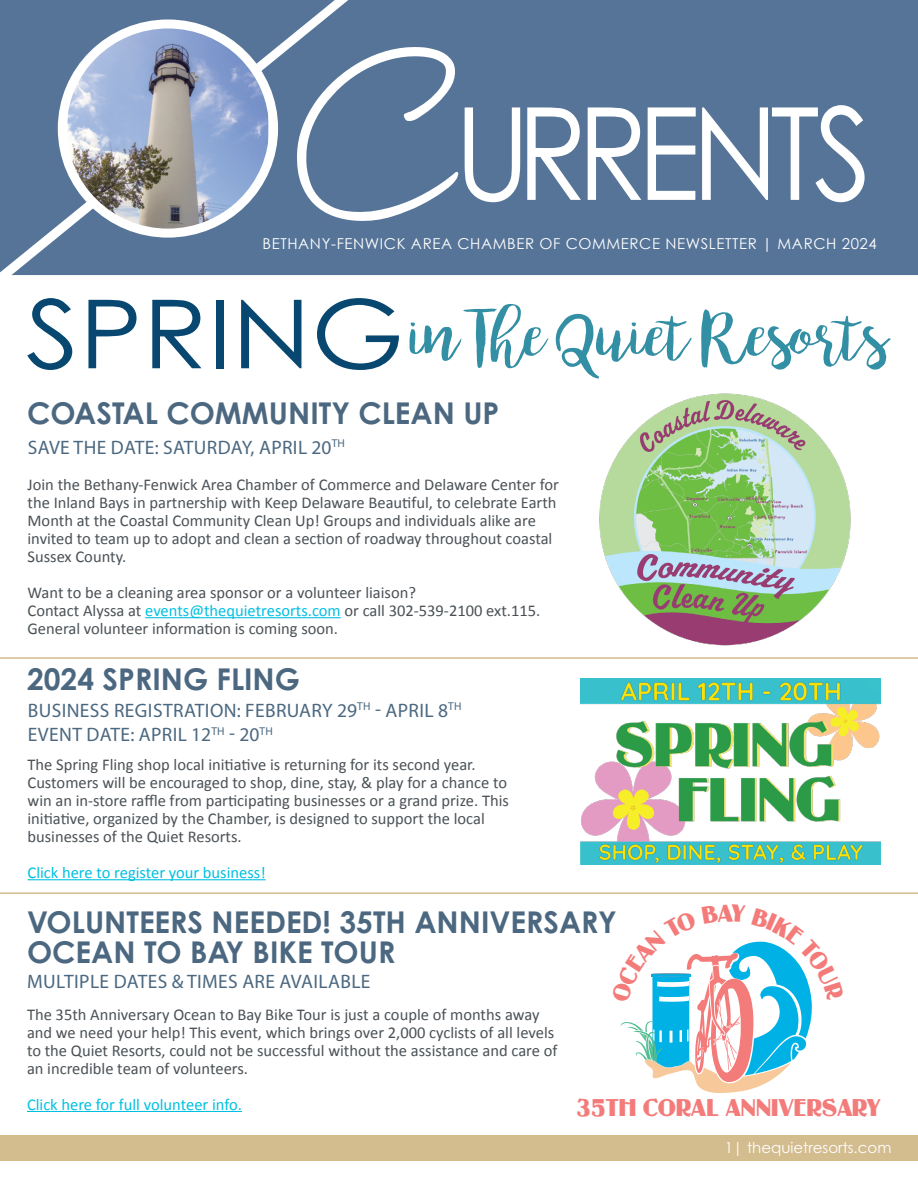
<style>
.page{position:relative;width:918px;height:1188px;background:#fff}
.page>*{position:absolute;margin:0;border:0;box-sizing:border-box;transform-origin:0 0}
.t1{font:64.65px "bromello";color:#328fa4;scale:1.12 1}
.t2{font:700 30px "Century Gothic Pro";color:#4b6880}
.t3{font:23.1px "Guanine";color:#f37b7a}
.t4{font:19.5px "Myriad Pro";letter-spacing:.02em;color:#4b6880}
.t5{font:16.5px/18px "Calibri";color:#4a5156}
.t6{font:16.5px "Calibri";color:#00c0e1}
.t7{font:15px "Century Gothic";letter-spacing:.04em;color:#fff}
.t8{font:15px "Century Gothic Pro";color:#fff}
.s1{font-family:"Century Gothic";font-size:95.25px;color:#084870}
.s2{color:#00c0e1}
</style>
<div class="page">
<hr style="left:145px;top:617px;width:196px;height:1px;background:#00c0e1">
<img style="left:580px;top:679px;width:300px;height:185px">
<hr style="left:28px;top:879px;width:238px;height:1px;background:#00c0e1">
<hr style="left:27px;top:1111px;width:215px;height:1px;background:#00c0e1">
<div style="left:0;top:1136px;width:918px;height:25px;background:#d3bc8e"></div>
<hr style="left:0;top:657px;width:918px;height:2px;background:#d3bc8e">
<div style="left:12px;top:0;width:906px;height:275px;background:#557498"></div>
<svg style="left:465px;top:105px;width:400px;height:97px"></svg>
<svg style="left:335px;top:47px;width:123px;height:174px;background:#6c87a6"></svg>
<div style="left:0;top:0;width:335px;height:272px;background:#557498"></div>
<img style="left:67px;top:24px;width:201px;height:209px">
<div style="left:58px;top:19px;width:220px;height:219px;border:9px solid #fff;border-radius:50%"></div>
<img style="left:588px;top:393px;width:282px;height:265px">
<hr style="left:0;top:892px;width:918px;height:2px;background:#d3bc8e">
<svg style="left:620px;top:941px;width:192px;height:152px"></svg>
<p class="t7" style="left:263px;top:233px;width:616px">BETHANY-FENWICK AREA CHAMBER OF COMMERCE NEWSLETTER | MARCH 2024</p>
<h1 class="t1" style="left:26px;top:296px;width:772px"><span class="s1">SPRING</span> in The Quiet Resorts</h1>
<h2 class="t2" style="left:27px;top:394px;width:474px">COASTAL COMMUNITY CLEAN UP</h2>
<p class="t4" style="left:28px;top:435px;width:319px">SAVE THE DATE: SATURDAY, APRIL 20<sup>TH</sup></p>
<p class="t5" style="left:28px;top:475px;width:533px">Join the Bethany-Fenwick Area Chamber of Commerce and Delaware Center for the Inland Bays in partnership with Keep Delaware Beautiful, to celebrate Earth Month at the Coastal Community Clean Up! Groups and individuals alike are invited to team up to adopt and clean a section of roadway throughout coastal Sussex County.</p>
<p class="t5" style="left:28px;top:583px;width:514px">Want to be a cleaning area sponsor or a volunteer liaison?<br>Contact Alyssa at <span class="s2">events@thequietresorts.com</span> or call 302-539-2100 ext.115.<br>General volunteer information is coming soon.</p>
<h2 class="t2" style="left:27px;top:661px;width:275px">2024 SPRING FLING</h2>
<p class="t4" style="left:28px;top:723px;width:247px">EVENT DATE: APRIL 12<sup>TH</sup> - 20<sup>TH</sup></p>
<p class="t5" style="left:28px;top:755px;width:483px">The Spring Fling shop local initiative is returning for its second year.<br>Customers will be encouraged to shop, dine, stay, &amp; play for a chance to win an in-store raffle from participating businesses or a grand prize. This initiative, organized by the Chamber, is designed to support the local businesses of the Quiet Resorts.</p>
<p class="t6" style="left:28px;top:861px;width:240px">Click here to register your business!</p>
<p class="t4" style="left:28px;top:698px;width:435px">BUSINESS REGISTRATION: FEBRUARY 29<sup>TH</sup> - APRIL 8<sup>TH</sup></p>
<h2 class="t2" style="left:27px;top:903px;width:591px">VOLUNTEERS NEEDED! 35TH ANNIVERSARY</h2>
<h2 class="t2" style="left:27px;top:934px;width:370px">OCEAN TO BAY BIKE TOUR</h2>
<p class="t4" style="left:27px;top:969px;width:345px">MULTIPLE DATES &amp; TIMES ARE AVAILABLE</p>
<p class="t5" style="left:27px;top:1005px;width:532px">The 35th Anniversary Ocean to Bay Bike Tour is just a couple of months away and we need your help! This event, which brings over 2,000 cyclists of all levels to the Quiet Resorts, could not be successful without the assistance and care of an incredible team of volunteers.</p>
<p class="t6" style="left:27px;top:1093px;width:216px">Click here for full volunteer info.</p>
<h3 class="t3" style="left:576px;top:1094px;width:306px">35TH CORAL ANNIVERSARY</h3>
<p class="t8" style="left:725px;top:1139px;width:168px">1| thequietresorts.com</p>
</div>
